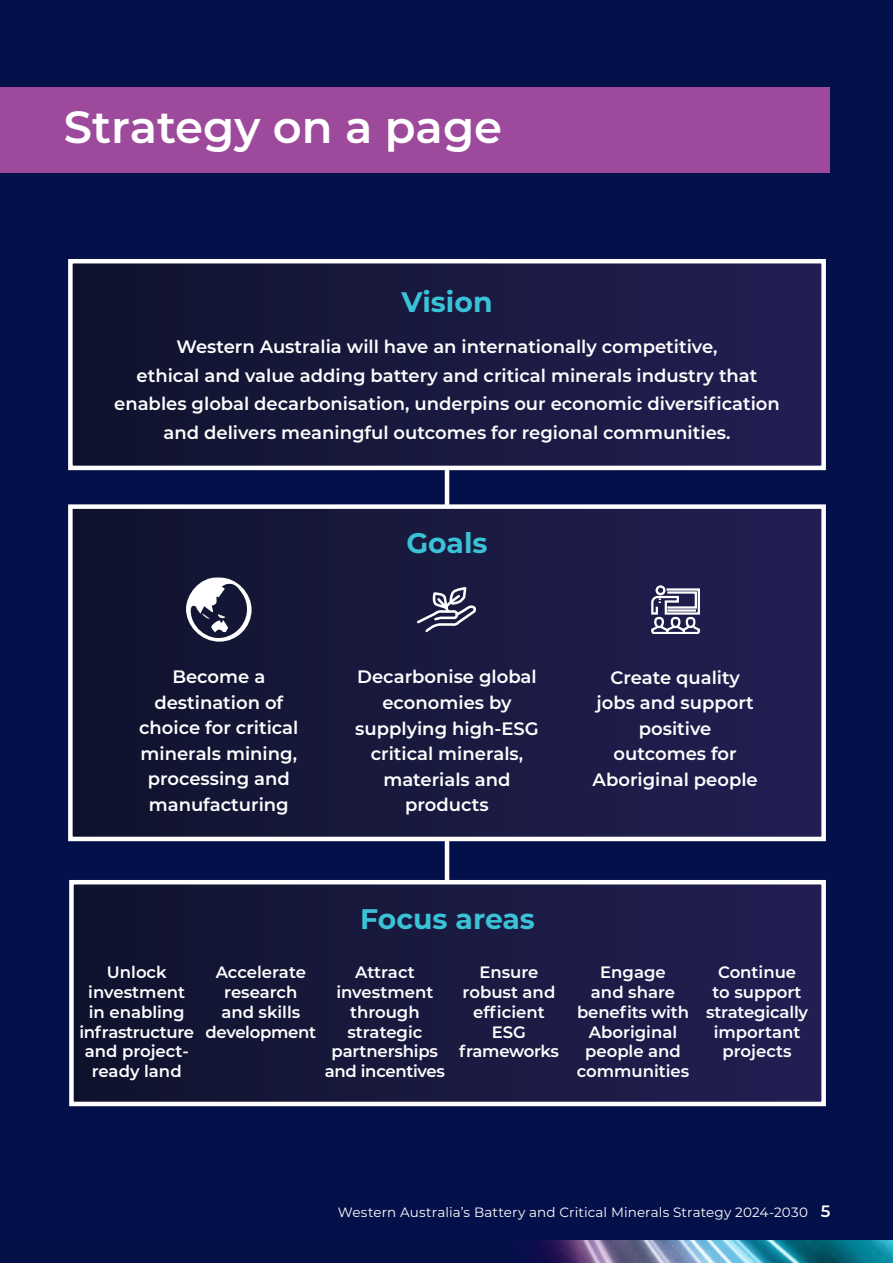
<style>
.page{position:relative;width:893px;height:1263px;background:#041049}
.page>*{position:absolute;margin:0;border:0;box-sizing:border-box;transform-origin:0 0}
.t1{font:600 45px "Montserrat";color:#fff}
.t2{font:700 28.35px "Montserrat";color:#3ac2d6}
.t3{font:600 18px/25.5px "Montserrat";color:#fff;text-align:center}
.t4{font:600 16.5px/19.8px "Montserrat";color:#fff;text-align:center}
.t5{font:13.5px "Montserrat";letter-spacing:.01em;color:#fff}
.s1{font-weight:600;font-size:16.5px}
</style>
<div class="page">
<div style="left:0;top:87px;width:829px;height:85px;background:#9e4a9c"></div>
<hr style="left:445px;top:412px;width:4px;height:544px;background:#fff">
<div style="left:70px;top:261px;width:754px;height:207px;background:linear-gradient(to right,#0f132d,#231f53)"></div>
<div style="left:68px;top:259px;width:758px;height:211px;border:4px solid #fff"></div>
<div style="left:70px;top:507px;width:754px;height:332px;background:linear-gradient(to right,#0f132d,#231f53)"></div>
<div style="left:68px;top:504px;width:758px;height:337px;border:4px solid #fff"></div>
<div style="left:71px;top:882px;width:753px;height:222px;background:linear-gradient(to right,#0f132d,#231f53)"></div>
<div style="left:69px;top:880px;width:757px;height:226px;border:4px solid #fff"></div>
<svg style="left:186px;top:576px;width:67px;height:66px"></svg>
<div style="left:656px;top:585px;width:9px;height:10px;border:2px solid #fff;border-radius:50%"></div>
<svg style="left:651px;top:587px;width:48px;height:47px"></svg>
<div style="left:656px;top:586px;width:9px;height:9px;border:2px solid #fff;border-radius:50%"></div>
<svg style="left:415px;top:568px;width:62px;height:71px"></svg>
<img style="left:532px;top:1241px;width:361px;height:22px">
<h1 class="t1" style="left:64px;top:96px;width:440px">Strategy on a page</h1>
<h2 class="t2" style="left:401px;top:282px;width:93px">Vision</h2>
<p class="t3" style="left:114px;top:332px;width:667px;line-height:28.5px">Western Australia will have an internationally competitive,<br>ethical and value adding battery and critical minerals industry that enables global decarbonisation, underpins our economic diversification and delivers meaningful outcomes for regional communities.</p>
<h2 class="t2" style="left:406px;top:523px;width:83px">Goals</h2>
<p class="t3" style="left:139px;top:663px;width:161px">Become a destination of choice for critical minerals mining, processing and manufacturing</p>
<p class="t3" style="left:355px;top:663px;width:185px">Decarbonise global economies by supplying high-ESG critical minerals, materials and products</p>
<p class="t3" style="left:593px;top:663px;width:167px">Create quality jobs and support positive outcomes for<br>Aboriginal people</p>
<h2 class="t2" style="left:360px;top:898px;width:176px">Focus areas</h2>
<p class="t4" style="left:325px;top:962px;width:121px">Attract investment through strategic partnerships and incentives</p>
<p class="t4" style="left:706px;top:962px;width:104px">Continue<br>to support strategically important projects</p>
<p class="t4" style="left:79px;top:962px;width:116px">Unlock investment in enabling infrastructure and project&shy;ready land</p>
<p class="t4" style="left:459px;top:962px;width:101px">Ensure robust and efficient<br>ESG frameworks</p>
<p class="t4" style="left:206px;top:962px;width:112px">Accelerate research<br>and skills development</p>
<p class="t4" style="left:577px;top:962px;width:114px">Engage<br>and share benefits with<br>Aboriginal people and communities</p>
<p class="t5" style="left:338px;top:1203px;width:494px">Western Australia’s Battery and Critical Minerals Strategy 2024-2030 <span class="s1">5</span></p>
</div>
